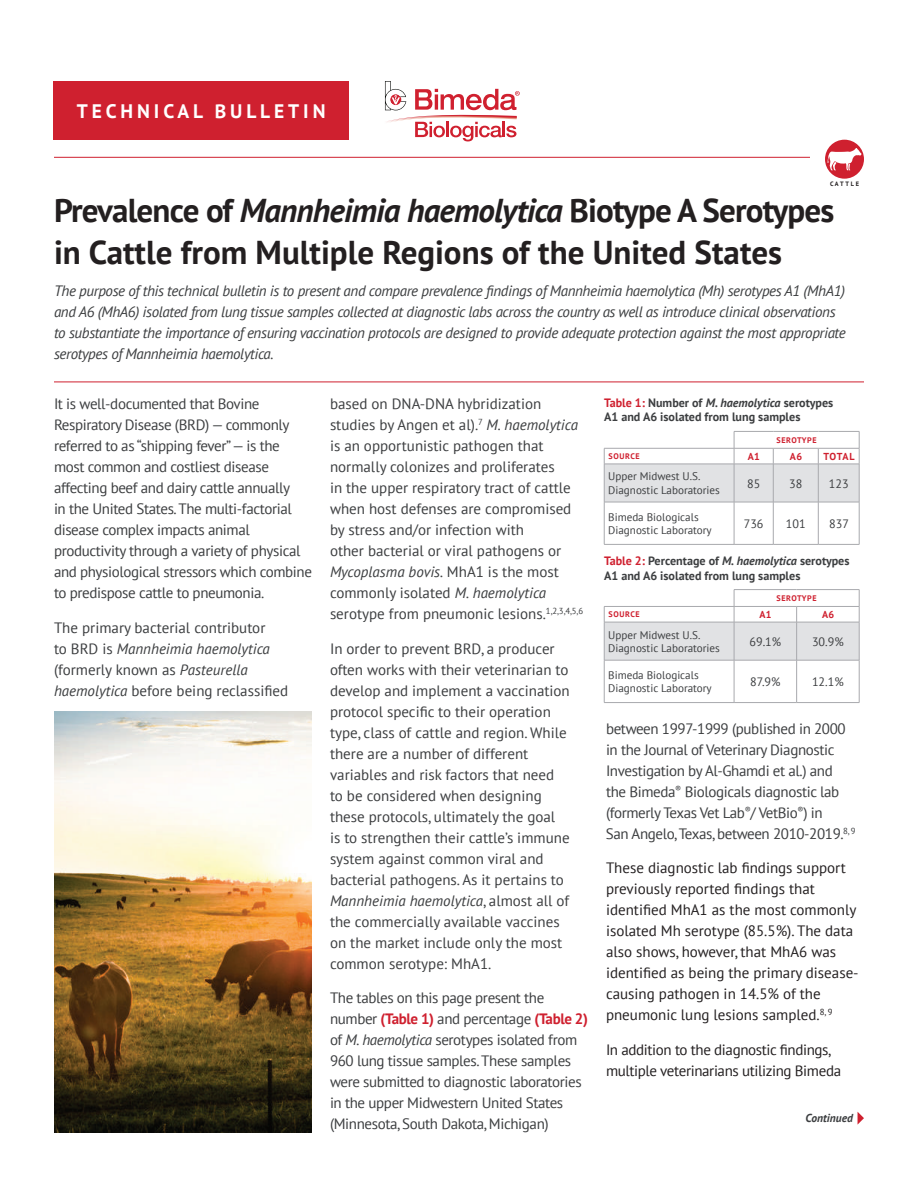
<style>
.page{position:relative;width:918px;height:1188px;background:#fff}
.page>*{position:absolute;margin:0;border:0;box-sizing:border-box;transform-origin:0 0}
.t1{font:700 33px/42px "PT Sans";letter-spacing:-.005em;color:#231f20}
.t2{font:700 19.5px "PT Sans";letter-spacing:.2em;color:#fff}
.t3{font:15px/21px "PT Sans";letter-spacing:-.01em;color:#3c3e40}
.t4{font:italic 15px/21px "PT Sans";letter-spacing:-.025em;color:#3c3e40}
.t5{font:15px/21px "PT Sans";color:#231f20}
.t6{font:15px/21px "PT Sans";letter-spacing:-.025em;color:#231f20}
.t7{font:700 12.15px/14.5px "PT Sans";color:#3c3e40}
.t8{font:12.15px "PT Sans";color:#3c3e40}
.t9{font:italic 700 11.55px "PT Sans";color:#3c3e40}
.t10{font:11.1px/13.4px "PT Sans";color:#3c3e40}
.t11{font:700 10.05px "PT Sans";letter-spacing:.04em;color:#cf202f}
.t12{font:700 8.1px "PT Sans";letter-spacing:.08em;color:#cf202f}
.t13{font:700 6.3px "PT Sans";letter-spacing:.27em;color:#231f20}
.s1{font-style:italic}
.s2{color:#cf202f}
.s3{font-weight:700;color:#cf202f}
</style>
<div class="page">
<hr style="left:54px;top:382px;width:810px;height:1px;background:#cf202f">
<hr style="left:734px;top:431px;width:39px;height:1px;background:#a8a9ad">
<hr style="left:773px;top:431px;width:45px;height:1px;background:#a8a9ad">
<hr style="left:818px;top:431px;width:41px;height:1px;background:#a8a9ad">
<hr style="left:604px;top:502px;width:130px;height:1px;background:#a8a9ad">
<hr style="left:604px;top:502px;width:1px;height:42px;background:#a8a9ad">
<hr style="left:734px;top:502px;width:39px;height:1px;background:#a8a9ad">
<hr style="left:734px;top:502px;width:1px;height:42px;background:#a8a9ad">
<hr style="left:773px;top:502px;width:45px;height:1px;background:#a8a9ad">
<hr style="left:773px;top:502px;width:1px;height:42px;background:#a8a9ad">
<hr style="left:818px;top:502px;width:41px;height:1px;background:#a8a9ad">
<hr style="left:818px;top:502px;width:1px;height:42px;background:#a8a9ad">
<hr style="left:859px;top:502px;width:1px;height:42px;background:#a8a9ad">
<hr style="left:604px;top:544px;width:130px;height:1px;background:#a8a9ad">
<hr style="left:734px;top:544px;width:39px;height:1px;background:#a8a9ad">
<hr style="left:773px;top:544px;width:45px;height:1px;background:#a8a9ad">
<hr style="left:818px;top:544px;width:41px;height:1px;background:#a8a9ad">
<svg style="left:604px;top:432px;width:256px;height:70px"></svg>
<hr style="left:604px;top:448px;width:130px;height:1px;background:#a8a9ad">
<hr style="left:734px;top:589px;width:63px;height:1px;background:#a8a9ad">
<hr style="left:797px;top:589px;width:62px;height:1px;background:#a8a9ad">
<hr style="left:604px;top:660px;width:130px;height:1px;background:#a8a9ad">
<hr style="left:604px;top:660px;width:1px;height:42px;background:#a8a9ad">
<hr style="left:734px;top:660px;width:63px;height:1px;background:#a8a9ad">
<hr style="left:734px;top:660px;width:1px;height:42px;background:#a8a9ad">
<hr style="left:797px;top:660px;width:62px;height:1px;background:#a8a9ad">
<hr style="left:796px;top:660px;width:1px;height:42px;background:#a8a9ad">
<hr style="left:859px;top:660px;width:1px;height:42px;background:#a8a9ad">
<hr style="left:604px;top:702px;width:130px;height:1px;background:#a8a9ad">
<hr style="left:734px;top:702px;width:63px;height:1px;background:#a8a9ad">
<hr style="left:797px;top:702px;width:62px;height:1px;background:#a8a9ad">
<svg style="left:604px;top:590px;width:256px;height:70px"></svg>
<hr style="left:604px;top:606px;width:130px;height:1px;background:#a8a9ad">
<svg style="left:858px;top:1112px;width:6px;height:12px"></svg>
<img style="left:54px;top:712px;width:258px;height:421px">
<hr style="left:54px;top:157px;width:756px;height:1px;background:#cf202f">
<svg style="left:825px;top:140px;width:39px;height:39px"></svg>
<div style="left:53px;top:81px;width:296px;height:59px;background:#cf202f"></div>
<svg style="left:385px;top:81px;width:135px;height:60px"></svg>
<h2 class="t2" style="left:77px;top:98px;width:250px">TECHNICAL BULLETIN</h2>
<p class="t13" style="left:830px;top:180px;width:30px">CATTLE</p>
<h1 class="t1" style="left:54px;top:189px;width:782px">Prevalence of <span class="s1">Mannheimia haemolytica</span> Biotype A Serotypes in Cattle from Multiple Regions of the United States</h1>
<p class="t4" style="left:54px;top:280px;width:793px">The purpose of this technical bulletin is to present and compare prevalence findings of Mannheimia haemolytica (Mh) serotypes A1 (MhA1) and A6 (MhA6) isolated from lung tissue samples collected at diagnostic labs across the country as well as introduce clinical observations to substantiate the importance of ensuring vaccination protocols are designed to provide adequate protection against the most appropriate serotypes of Mannheimia haemolytica.</p>
<p class="t3" style="left:54px;top:393px;width:260px">It is well-documented that Bovine Respiratory Disease (BRD) — commonly referred to as “shipping fever” — is the most common and costliest disease affecting beef and dairy cattle annually<br>in the United States. The multi-factorial disease complex impacts animal productivity through a variety of physical and physiological stressors which combine to predispose cattle to pneumonia.</p>
<p class="t3" style="left:54px;top:616px;width:236px">The primary bacterial contributor<br>to BRD is <span class="s1">Mannheimia haemolytica </span>(formerly known as <span class="s1">Pasteurella haemolytica</span> before being reclassified</p>
<p class="t7" style="left:604px;top:395px;width:231px"><span class="s2">Table 1:</span> Number of <span class="s1">M. haemolytica</span> serotypes<br>A1 and A6 isolated from lung samples</p>
<p class="t12" style="left:776px;top:435px;width:42px">SEROTYPE</p>
<p class="t12" style="left:609px;top:451px;width:33px">SOURCE</p>
<p class="t11" style="left:748px;top:450px;width:14px">A1</p>
<p class="t11" style="left:790px;top:450px;width:14px">A6</p>
<p class="t11" style="left:823px;top:450px;width:33px">TOTAL</p>
<p class="t10" style="left:608px;top:470px;width:113px">Upper Midwest U.S.<br>Diagnostic Laboratories</p>
<p class="t8" style="left:747px;top:475px;width:15px">85</p>
<p class="t8" style="left:789px;top:475px;width:15px">38</p>
<p class="t8" style="left:829px;top:475px;width:21px">123</p>
<p class="t10" style="left:608px;top:510px;width:105px">Bimeda Biologicals<br>Diagnostic Laboratory</p>
<p class="t8" style="left:744px;top:516px;width:21px">736</p>
<p class="t8" style="left:786px;top:516px;width:21px">101</p>
<p class="t8" style="left:829px;top:516px;width:21px">837</p>
<p class="t7" style="left:604px;top:553px;width:247px"><span class="s2">Table 2:</span> Percentage of <span class="s1">M. haemolytica</span> serotypes<br>A1 and A6 isolated from lung samples</p>
<p class="t12" style="left:776px;top:593px;width:42px">SEROTYPE</p>
<p class="t12" style="left:609px;top:609px;width:33px">SOURCE</p>
<p class="t11" style="left:759px;top:608px;width:14px">A1</p>
<p class="t11" style="left:822px;top:608px;width:14px">A6</p>
<p class="t10" style="left:608px;top:628px;width:113px">Upper Midwest U.S.<br>Diagnostic Laboratories</p>
<p class="t8" style="left:749px;top:634px;width:33px">69.1%</p>
<p class="t8" style="left:812px;top:634px;width:33px">30.9%</p>
<p class="t10" style="left:608px;top:668px;width:105px">Bimeda Biologicals<br>Diagnostic Laboratory</p>
<p class="t8" style="left:750px;top:674px;width:32px">87.9%</p>
<p class="t8" style="left:812px;top:674px;width:33px">12.1%</p>
<p class="t3" style="left:330px;top:393px;width:255px">based on DNA-DNA hybridization studies by Angen et al).<sup>7</sup> <span class="s1">M. haemolytica </span>is an opportunistic pathogen that normally colonizes and proliferates<br>in the upper respiratory tract of cattle when host defenses are compromised by stress and/or infection with<br>other bacterial or viral pathogens or <span class="s1">Mycoplasma bovis.</span> MhA1 is the most commonly isolated <span class="s1">M. haemolytica </span>serotype from pneumonic lesions.<sup>1,2,3,4,5,6</sup></p>
<p class="t3" style="left:330px;top:637px;width:241px">In order to prevent BRD, a producer often works with their veterinarian to develop and implement a vaccination protocol specific to their operation type, class of cattle and region. While there are a number of different variables and risk factors that need to be considered when designing these protocols, ultimately the goal<br>is to strengthen their cattle’s immune system against common viral and bacterial pathogens. As it pertains to <span class="s1">Mannheimia haemolytica</span>, almost all of the commercially available vaccines on the market include only the most common serotype: MhA1.</p>
<p class="t3" style="left:330px;top:987px;width:259px">The tables on this page present the number <span class="s3">(Table 1)</span> and percentage <span class="s3">(Table 2) </span>of <span class="s1">M. haemolytica</span> serotypes isolated from 960 lung tissue samples. These samples were submitted to diagnostic laboratories in the upper Midwestern United States (Minnesota, South Dakota, Michigan)</p>
<p class="t3" style="left:606px;top:718px;width:251px">between 1997-1999 (published in 2000 in the Journal of Veterinary Diagnostic Investigation by Al-Ghamdi et al.) and the Bimeda<sup>®</sup> Biologicals diagnostic lab (formerly Texas Vet Lab<sup>®</sup>/ VetBio<sup>®</sup>) in<br>San Angelo, Texas, between 2010-2019.<sup>8,</sup> <sup>9</sup></p>
<p class="t5" style="left:606px;top:857px;width:254px">These diagnostic lab findings support previously reported findings that identified MhA1 as the most commonly isolated Mh serotype (85.5%). The data also shows, however, that MhA6 was identified as being the primary disease&shy;causing pathogen in 14.5% of the pneumonic lung lesions sampled.<sup>8,</sup> <sup>9</sup></p>
<p class="t6" style="left:606px;top:1039px;width:237px">In addition to the diagnostic findings, multiple veterinarians utilizing Bimeda</p>
<p class="t9" style="left:806px;top:1111px;width:49px">Continued</p>
</div>
